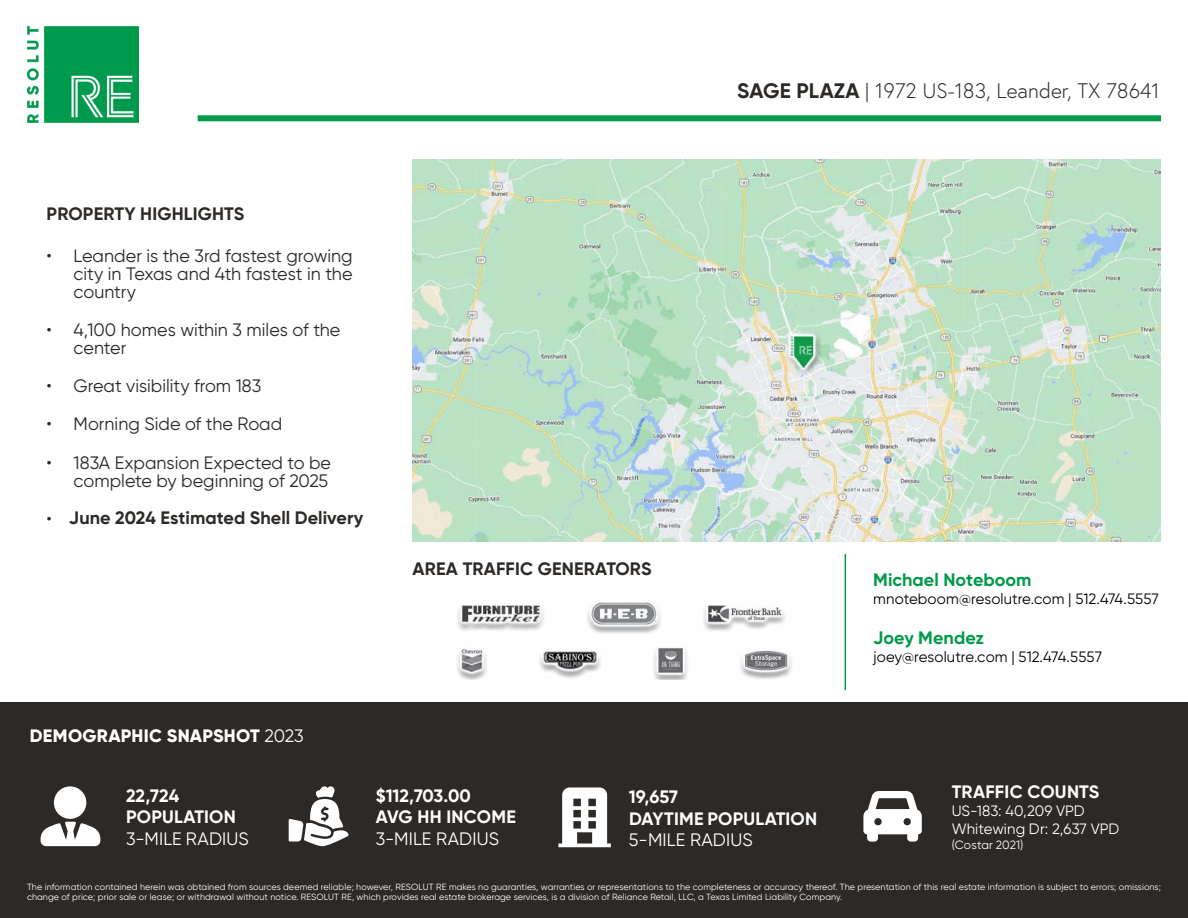
<style>
.page{position:relative;width:1188px;height:918px;background:#fff}
.page>*{position:absolute;margin:0;border:0;box-sizing:border-box;transform-origin:0 0}
.t1{font:300 21px "Europa";color:#2c2926}
.t2{font:18px/18px "Gilroy";color:#2c2926;text-align:justify}
.t3{font:700 18px/21.6px "Gilroy";letter-spacing:.01em;color:#fff}
.t4{font:700 18px "Gilroy";letter-spacing:.01em;color:#2c2926}
.t5{font:18px "Gilroy";letter-spacing:.01em;color:#fff}
.t6{font:700 18px "Gilroy";letter-spacing:.005em;color:#019a49}
.t7{font:800 18px "Gilroy";letter-spacing:.015em;color:#fff}
.t8{font:15px "Gilroy";letter-spacing:.005em;color:#000}
.t9{font:15px/18px "Gilroy";letter-spacing:.005em;color:#fff}
.t10{font:12px "Gilroy";letter-spacing:.01em;color:#fff}
.t11{font:9px/10.5px "Gilroy";letter-spacing:.01em;color:#fff}
.s1{font-family:"Gilroy";font-weight:700}
.s2{font-family:"Gilroy"}
.s3{font-weight:400}
</style>
<div class="page">
<img style="left:413px;top:160px;width:748px;height:382px">
<img style="left:457px;top:602px;width:335px;height:78px">
<hr style="left:845px;top:554px;width:1px;height:136px;background:#019a49">
<div style="left:0;top:702px;width:1188px;height:216px;background:#2c2926"></div>
<img style="left:27px;top:27px;width:112px;height:95px">
<div style="left:54px;top:786px;width:32px;height:33px;background:#fff;border-radius:50%"></div>
<svg style="left:41px;top:822px;width:59px;height:24px"></svg>
<svg style="left:289px;top:786px;width:59px;height:60px"></svg>
<svg style="left:863px;top:791px;width:59px;height:51px"></svg>
<svg style="left:558px;top:787px;width:53px;height:60px"></svg>
<div style="left:198px;top:115px;width:963px;height:6px;background:#019a49"></div>
<h1 class="t1" style="left:737px;top:77px;width:424px"><span class="s1">SAGE PLAZA</span> <span class="s2">|</span> 1972 US-183, Leander, TX 78641</h1>
<h2 class="t4" style="left:47px;top:203px;width:199px">PROPERTY HIGHLIGHTS</h2>
<h2 class="t2" style="left:74px;top:246px;width:281px;text-indent:-27px">• Leander is the 3rd fastest growing city in Texas and 4th fastest in the country</h2>
<h2 class="t2" style="left:74px;top:320px;width:268px;text-indent:-27px">• 4,100 homes within 3 miles of the center</h2>
<h2 class="t2" style="left:47px;top:377px;width:216px">• Great visibility from 183</h2>
<h2 class="t2" style="left:47px;top:415px;width:237px">• Morning Side of the Road</h2>
<h2 class="t2" style="left:47px;top:453px;width:286px;text-align:right">• 183A Expansion Expected to be complete by beginning of 2025</h2>
<h2 class="t2" style="left:47px;top:509px;width:7px">•</h2>
<h2 class="t4" style="left:69px;top:506px;width:296px">June 2024 Estimated Shell Delivery</h2>
<h2 class="t4" style="left:413px;top:558px;width:240px">AREA TRAFFIC GENERATORS</h2>
<h2 class="t7" style="left:30px;top:724px;width:275px">DEMOGRAPHIC SNAPSHOT <span class="s3">2023</span></h2>
<h2 class="t3" style="left:126px;top:785px;width:111px">22,724<br>POPULATION</h2>
<h2 class="t5" style="left:126px;top:828px;width:124px">3-MILE RADIUS</h2>
<h2 class="t3" style="left:376px;top:785px;width:142px">$112,703.00<br>AVG HH INCOME</h2>
<h2 class="t5" style="left:376px;top:828px;width:125px">3-MILE RADIUS</h2>
<h2 class="t3" style="left:629px;top:786px;width:190px">19,657<br>DAYTIME POPULATION</h2>
<h2 class="t5" style="left:629px;top:829px;width:125px">5-MILE RADIUS</h2>
<h2 class="t6" style="left:873px;top:568px;width:160px">Michael Noteboom</h2>
<h3 class="t8" style="left:873px;top:589px;width:287px">mnoteboom@resolutre.com | 512.474.5557</h3>
<h2 class="t6" style="left:873px;top:626px;width:112px">Joey Mendez</h2>
<h3 class="t8" style="left:873px;top:648px;width:230px">joey@resolutre.com | 512.474.5557</h3>
<h2 class="t3" style="left:952px;top:781px;width:149px">TRAFFIC COUNTS</h2>
<h3 class="t9" style="left:952px;top:802px;width:169px">US-183: 40,209 VPD<br>Whitewing Dr: 2,637 VPD</h3>
<h3 class="t10" style="left:952px;top:837px;width:73px">(Costar 2021)</h3>
<p class="t11" style="left:27px;top:881px;width:1135px">The information contained herein was obtained from sources deemed reliable; however, RESOLUT RE makes no guaranties, warranties or representations to the completeness or accuracy thereof. The presentation of this real estate information is subject to errors; omissions; change of price; prior sale or lease; or withdrawal without notice. RESOLUT RE, which provides real estate brokerage services, is a division of Reliance Retail, LLC, a Texas Limited Liability Company.</p>
</div>
